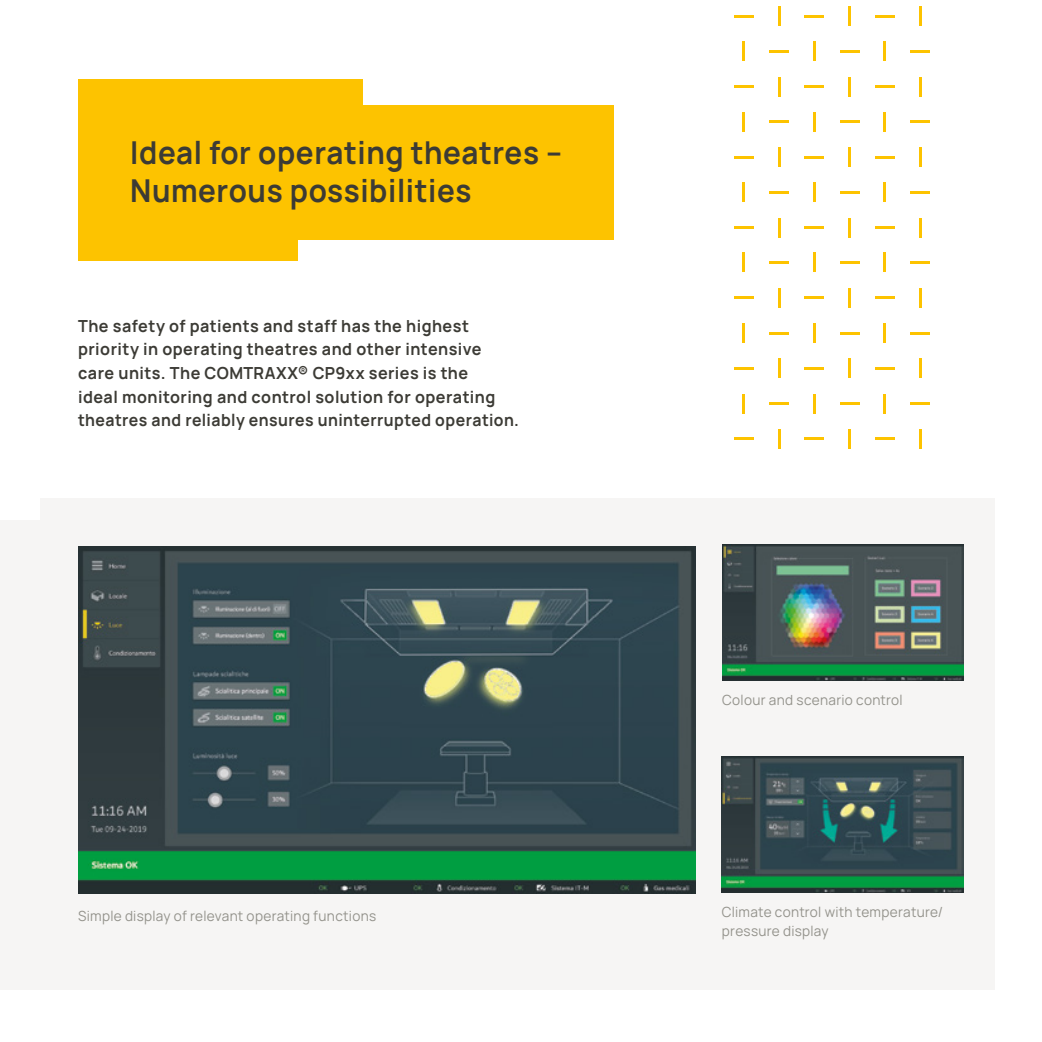
<style>
.page{position:relative;width:1042px;height:1042px;background:#fff}
.page>*{position:absolute;margin:0;border:0;box-sizing:border-box;transform-origin:0 0}
.Headline_18_Pt{font:700 31.5px "Manrope";letter-spacing:.02em;color:#3c3b35;scale:.94 1}
.Fließtext_9_5_Pt{font:700 16.62px/23.6px "Manrope";letter-spacing:.025em;color:#3c3b35}
.Bildunterschrift_8_Pt{font:14px/18.4px "Manrope";letter-spacing:.02em;color:#94938c}
</style>
<div class="page">
<div style="left:40px;top:498px;width:954px;height:492px;background:#f6f5f4"></div>
<div style="left:0;top:520px;width:749px;height:470px;background:#f6f5f4"></div>
<div style="left:78px;top:79px;width:284px;height:39px;background:#fdc300"></div>
<div style="left:78px;top:228px;width:220px;height:33px;background:#fdc300"></div>
<div style="left:78px;top:105px;width:536px;height:135px;background:#fdc300"></div>
<img style="left:78px;top:546px;width:617px;height:347px">
<img style="left:722px;top:756px;width:242px;height:136px">
<img style="left:722px;top:544px;width:242px;height:136px">
<svg style="left:813px;top:253px;width:2px;height:19px"></svg>
<hr style="left:919px;top:358px;width:2px;height:20px;background:#fdc300">
<hr style="left:804px;top:367px;width:20px;height:2px;background:#fdc300">
<hr style="left:910px;top:261px;width:20px;height:3px;background:#fdc300">
<hr style="left:742px;top:253px;width:3px;height:19px;background:#fdc300">
<hr style="left:848px;top:358px;width:3px;height:20px;background:#fdc300">
<svg style="left:734px;top:367px;width:19px;height:2px"></svg>
<hr style="left:840px;top:261px;width:19px;height:3px;background:#fdc300">
<hr style="left:742px;top:323px;width:3px;height:20px;background:#fdc300">
<hr style="left:848px;top:429px;width:3px;height:20px;background:#fdc300">
<svg style="left:734px;top:438px;width:19px;height:2px"></svg>
<svg style="left:840px;top:332px;width:19px;height:2px"></svg>
<hr style="left:813px;top:323px;width:2px;height:20px;background:#fdc300">
<hr style="left:919px;top:429px;width:2px;height:20px;background:#fdc300">
<hr style="left:804px;top:438px;width:20px;height:2px;background:#fdc300">
<hr style="left:910px;top:332px;width:20px;height:2px;background:#fdc300">
<svg style="left:778px;top:288px;width:2px;height:19px"></svg>
<hr style="left:883px;top:394px;width:3px;height:19px;background:#fdc300">
<hr style="left:769px;top:402px;width:20px;height:3px;background:#fdc300">
<hr style="left:875px;top:296px;width:20px;height:3px;background:#fdc300">
<hr style="left:769px;top:261px;width:20px;height:3px;background:#fdc300">
<hr style="left:875px;top:367px;width:20px;height:2px;background:#fdc300">
<hr style="left:778px;top:358px;width:2px;height:20px;background:#fdc300">
<hr style="left:883px;top:253px;width:3px;height:19px;background:#fdc300">
<hr style="left:769px;top:332px;width:20px;height:2px;background:#fdc300">
<hr style="left:875px;top:438px;width:20px;height:2px;background:#fdc300">
<hr style="left:778px;top:429px;width:2px;height:20px;background:#fdc300">
<hr style="left:883px;top:323px;width:3px;height:20px;background:#fdc300">
<hr style="left:734px;top:296px;width:19px;height:3px;background:#fdc300">
<hr style="left:840px;top:402px;width:19px;height:3px;background:#fdc300">
<hr style="left:742px;top:394px;width:3px;height:19px;background:#fdc300">
<hr style="left:848px;top:288px;width:3px;height:19px;background:#fdc300">
<hr style="left:804px;top:296px;width:20px;height:3px;background:#fdc300">
<hr style="left:910px;top:402px;width:20px;height:3px;background:#fdc300">
<svg style="left:813px;top:394px;width:2px;height:19px"></svg>
<svg style="left:919px;top:288px;width:2px;height:19px"></svg>
<hr style="left:813px;top:41px;width:2px;height:20px;background:#fdc300">
<hr style="left:919px;top:147px;width:2px;height:20px;background:#fdc300">
<hr style="left:804px;top:156px;width:20px;height:2px;background:#fdc300">
<hr style="left:910px;top:50px;width:20px;height:2px;background:#fdc300">
<hr style="left:742px;top:41px;width:3px;height:20px;background:#fdc300">
<hr style="left:848px;top:147px;width:3px;height:20px;background:#fdc300">
<svg style="left:734px;top:156px;width:19px;height:2px"></svg>
<svg style="left:840px;top:50px;width:19px;height:2px"></svg>
<hr style="left:742px;top:112px;width:3px;height:20px;background:#fdc300">
<hr style="left:848px;top:218px;width:3px;height:19px;background:#fdc300">
<hr style="left:734px;top:226px;width:19px;height:3px;background:#fdc300">
<svg style="left:840px;top:121px;width:19px;height:2px"></svg>
<hr style="left:813px;top:112px;width:2px;height:20px;background:#fdc300">
<svg style="left:919px;top:218px;width:2px;height:19px"></svg>
<hr style="left:804px;top:226px;width:20px;height:3px;background:#fdc300">
<hr style="left:910px;top:121px;width:20px;height:2px;background:#fdc300">
<svg style="left:778px;top:77px;width:2px;height:19px"></svg>
<hr style="left:883px;top:182px;width:3px;height:20px;background:#fdc300">
<hr style="left:769px;top:191px;width:20px;height:3px;background:#fdc300">
<hr style="left:875px;top:85px;width:20px;height:3px;background:#fdc300">
<hr style="left:769px;top:50px;width:20px;height:2px;background:#fdc300">
<hr style="left:875px;top:156px;width:20px;height:2px;background:#fdc300">
<hr style="left:778px;top:147px;width:2px;height:20px;background:#fdc300">
<hr style="left:883px;top:41px;width:3px;height:20px;background:#fdc300">
<hr style="left:769px;top:121px;width:20px;height:2px;background:#fdc300">
<hr style="left:875px;top:226px;width:20px;height:3px;background:#fdc300">
<svg style="left:778px;top:218px;width:2px;height:19px"></svg>
<hr style="left:883px;top:112px;width:3px;height:20px;background:#fdc300">
<hr style="left:734px;top:85px;width:19px;height:3px;background:#fdc300">
<hr style="left:840px;top:191px;width:19px;height:3px;background:#fdc300">
<hr style="left:742px;top:182px;width:3px;height:20px;background:#fdc300">
<hr style="left:848px;top:77px;width:3px;height:19px;background:#fdc300">
<hr style="left:804px;top:85px;width:20px;height:3px;background:#fdc300">
<hr style="left:910px;top:191px;width:20px;height:3px;background:#fdc300">
<hr style="left:813px;top:182px;width:2px;height:20px;background:#fdc300">
<svg style="left:919px;top:77px;width:2px;height:19px"></svg>
<hr style="left:848px;top:7px;width:3px;height:19px;background:#fdc300">
<hr style="left:734px;top:15px;width:19px;height:3px;background:#fdc300">
<svg style="left:919px;top:7px;width:2px;height:19px"></svg>
<hr style="left:804px;top:15px;width:20px;height:3px;background:#fdc300">
<hr style="left:875px;top:15px;width:20px;height:3px;background:#fdc300">
<svg style="left:778px;top:7px;width:2px;height:19px"></svg>
<p class="Headline_18_Pt" style="left:130px;top:130px;width:461px">Ideal for operating theatres –</p>
<p class="Headline_18_Pt" style="left:130px;top:169px;width:365px">Numerous possibilities</p>
<p class="Fließtext_9_5_Pt" style="left:78px;top:313px;width:442px">The safety of patients and staff has the highest priority in operating theatres and other intensive care units. The COMTRAXX® CP9xx series is the<br>ideal monitoring and control solution for operating theatres and reliably ensures uninterrupted operation.</p>
<p class="Bildunterschrift_8_Pt" style="left:78px;top:906px;width:299px">Simple display of relevant operating functions</p>
<p class="Bildunterschrift_8_Pt" style="left:722px;top:690px;width:182px">Colour and scenario control</p>
<p class="Bildunterschrift_8_Pt" style="left:722px;top:902px;width:223px">Climate control with temperature/ pressure display</p>
</div>
